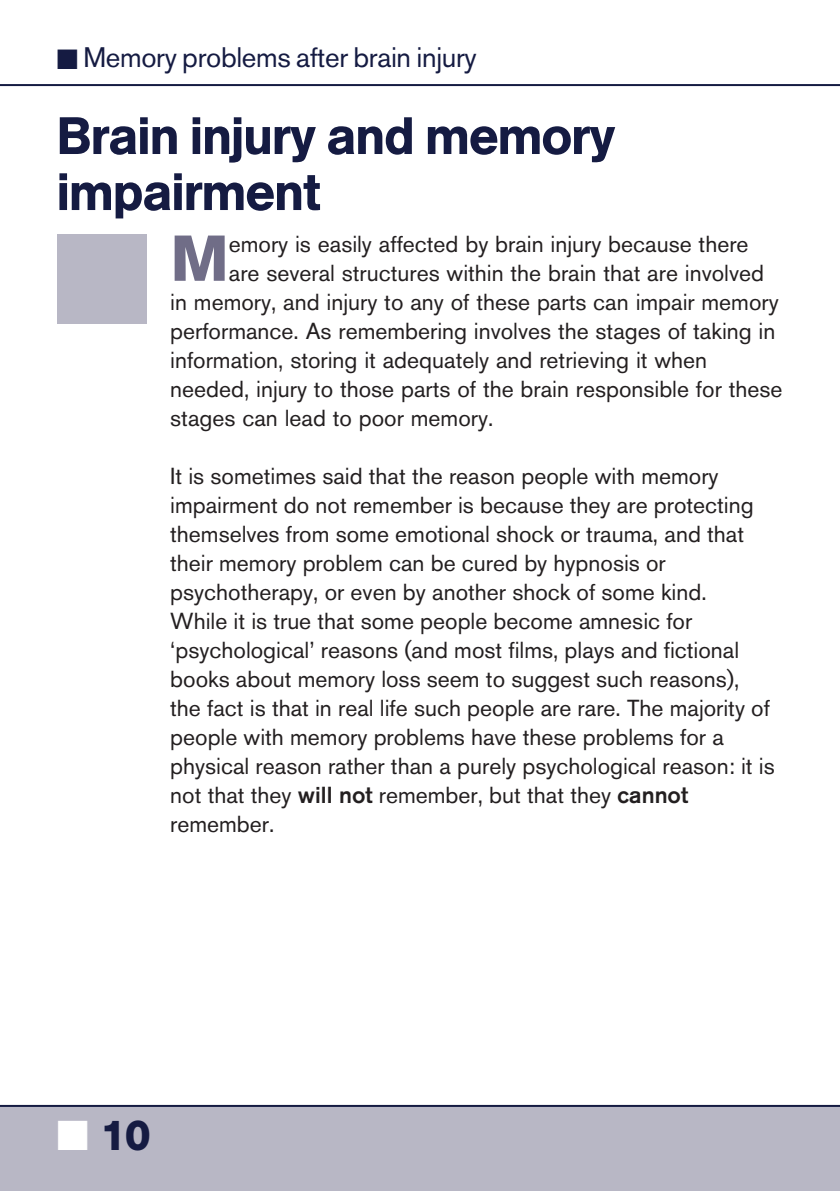
<style>
.page{position:relative;width:840px;height:1191px;background:#fff}
.page>*{position:absolute;margin:0;border:0;box-sizing:border-box;transform-origin:0 0}
.t1{font:700 64px "Akzidenz Grotesk BE";color:#706d87}
.t2{font:500 52px/56px "AG Book BQ";letter-spacing:-.01em;color:#151b42}
.t3{font:700 42px "AG Book BQ";color:#151b42}
.t4{font:28px "Akzidenz Grotesk BE";letter-spacing:-.01em;color:#151b42}
.t5{font:23px/29px "Akzidenz Grotesk BE";color:#231f20}
.s1{font-weight:500}
.s2{color:#fff}
</style>
<div class="page">
<div style="left:0;top:1106px;width:839px;height:85px;background:#b8b7c5"></div>
<hr style="left:0;top:84px;width:839px;height:2px;background:#151b42">
<hr style="left:0;top:1105px;width:839px;height:2px;background:#151b42">
<div style="left:57px;top:234px;width:90px;height:90px;background:#b8b7c5"></div>
<p class="t4" style="left:57px;top:47px;width:421px">■ Memory problems after brain injury</p>
<h2 class="t2" style="left:57px;top:107px;width:559px">Brain injury and memory impairment</h2>
<h1 class="t1" style="left:170px;top:233px;width:60px">M</h1>
<p class="t5" style="left:229px;top:232px;width:521px">emory is easily affected by brain injury because there</p>
<p class="t5" style="left:229px;top:261px;width:536px">are several structures within the brain that are involved</p>
<p class="t5" style="left:170px;top:290px;width:609px">in memory, and injury to any of these parts can impair memory</p>
<p class="t5" style="left:170px;top:319px;width:606px">performance. As remembering involves the stages of taking in</p>
<p class="t5" style="left:170px;top:348px;width:538px">information, storing it adequately and retrieving it when</p>
<p class="t5" style="left:170px;top:377px;width:613px">needed, injury to those parts of the brain responsible for these</p>
<p class="t5" style="left:170px;top:406px;width:324px">stages can lead to poor memory.</p>
<p class="t5" style="left:170px;top:464px;width:605px">It is sometimes said that the reason people with memory impairment do not remember is because they are protecting themselves from some emotional shock or trauma, and that their memory problem can be cured by hypnosis or psychotherapy, or even by another shock of some kind.<br>While it is true that some people become amnesic for ‘psychological’ reasons (and most films, plays and fictional books about memory loss seem to suggest such reasons), the fact is that in real life such people are rare. The majority of people with memory problems have these problems for a physical reason rather than a purely psychological reason: it is not that they <span class="s1">will not</span> remember, but that they <span class="s1">cannot </span>remember.</p>
<h3 class="t3" style="left:57px;top:1112px;width:95px"><span class="s2">■</span> 10</h3>
</div>
